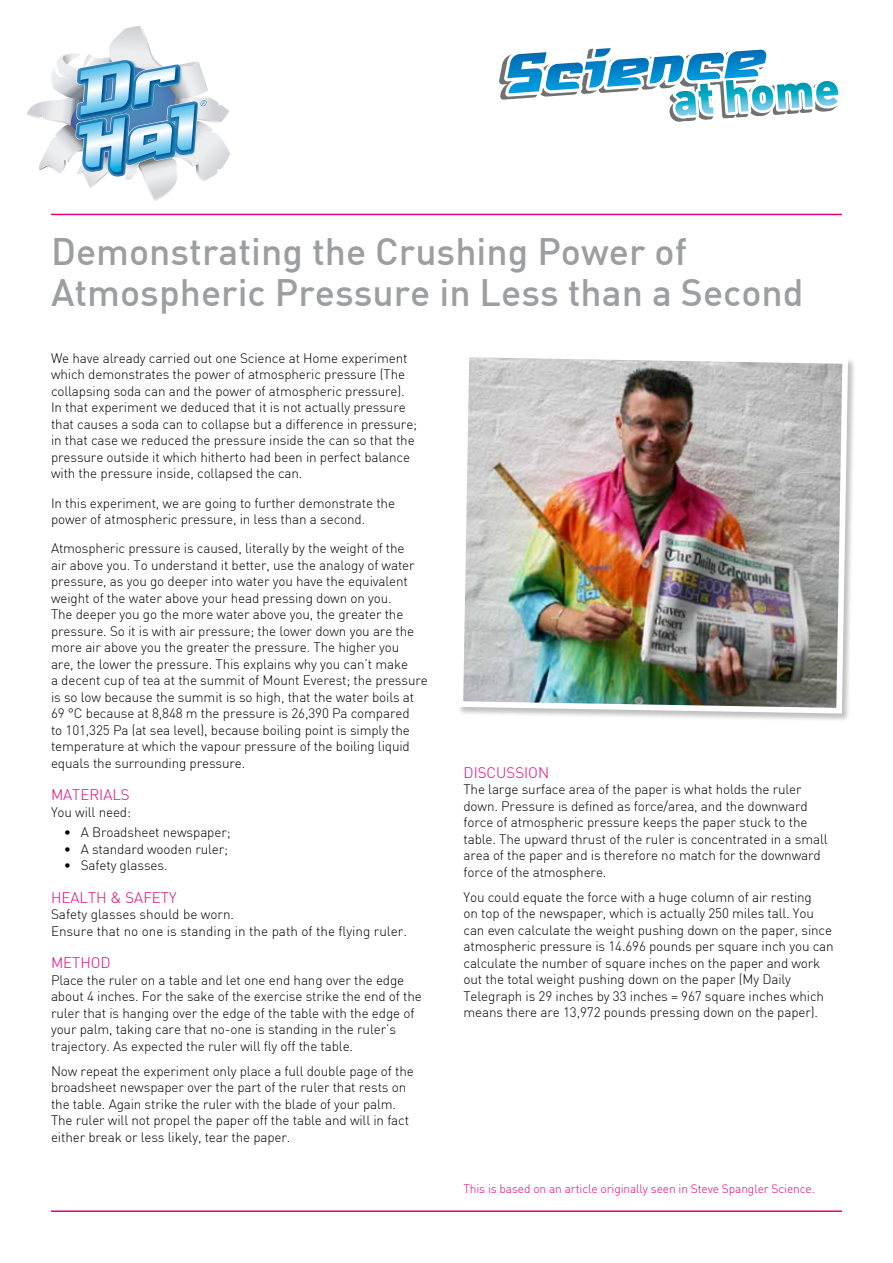
<style>
.page{position:relative;width:893px;height:1263px;background:#fff}
.page>*{position:absolute;margin:0;border:0;box-sizing:border-box;transform-origin:0 0}
.t1{font:500 37.5px/40.5px "DIN";color:#9c9e9f}
.t2{font:300 15px "DIN";color:#e2007a}
.t3{font:300 13.5px/16.5px "DIN";letter-spacing:-.01em;color:#000}
.t4{font:300 12px "DIN";letter-spacing:-.01em;color:#e2007a}
</style>
<div class="page">
<hr style="left:51px;top:214px;width:791px;height:1px;background:#e2007a">
<hr style="left:51px;top:1210px;width:791px;height:2px;background:#e2007a">
<svg style="left:499px;top:48px;width:340px;height:74px"></svg>
<svg style="left:27px;top:26px;width:203px;height:175px"></svg>
<div style="left:457px;top:351px;width:400px;height:371px;background:#000;opacity:.25"></div>
<img style="left:457px;top:351px;width:394px;height:365px">
<h1 class="t1" style="left:51px;top:230px;width:754px">Demonstrating the Crushing Power of<br>Atmospheric Pressure in Less than a Second</h1>
<p class="t3" style="left:51px;top:350px;width:368px">We have already carried out one Science at Home experiment which demonstrates the power of atmospheric pressure (The collapsing soda can and the power of atmospheric pressure).<br>In that experiment we deduced that it is not actually pressure that causes a soda can to collapse but a difference in pressure; in that case we reduced the pressure inside the can so that the pressure outside it which hitherto had been in perfect balance with the pressure inside, collapsed the can.</p>
<p class="t3" style="left:51px;top:494px;width:346px">In this experiment, we are going to further demonstrate the power of atmospheric pressure, in less than a second.</p>
<p class="t3" style="left:51px;top:540px;width:378px">Atmospheric pressure is caused, literally by the weight of the<br>air above you. To understand it better, use the analogy of water pressure, as you go deeper into water you have the equivalent weight of the water above your head pressing down on you.<br>The deeper you go the more water above you, the greater the pressure. So it is with air pressure; the lower down you are the more air above you the greater the pressure. The higher you<br>are, the lower the pressure. This explains why you can’t make<br>a decent cup of tea at the summit of Mount Everest; the pressure is so low because the summit is so high, that the water boils at 69 °C because at 8,848 m the pressure is 26,390 Pa compared<br>to 101,325 Pa (at sea level), because boiling point is simply the temperature at which the vapour pressure of the boiling liquid equals the surrounding pressure.</p>
<p class="t2" style="left:51px;top:786px;width:79px">Mate rials</p>
<p class="t3" style="left:51px;top:803px;width:82px">You will need:</p>
<p class="t3" style="left:64px;top:824px;width:168px">• A Broadsheet newspaper;</p>
<p class="t3" style="left:64px;top:841px;width:166px">• A standard wooden ruler;</p>
<p class="t3" style="left:64px;top:857px;width:105px">• Safety glasses.</p>
<p class="t2" style="left:51px;top:888px;width:110px">Health &amp; Safety</p>
<p class="t3" style="left:51px;top:906px;width:357px">Safety glasses should be worn.<br>Ensure that no one is standing in the path of the flying ruler.</p>
<p class="t2" style="left:51px;top:953px;width:22px">Meth</p>
<p class="t2" style="left:91px;top:953px;width:21px">od</p>
<p class="t3" style="left:51px;top:971px;width:372px">Place the ruler on a table and let one end hang over the edge about 4 inches. For the sake of the exercise strike the end of the ruler that is hanging over the edge of the table with the edge of your palm, taking care that no-one is standing in the ruler’s trajectory. As expected the ruler will fly off the table.</p>
<p class="t3" style="left:51px;top:1062px;width:364px">Now repeat the experiment only place a full double page of the broadsheet newspaper over the part of the ruler that rests on the table. Again strike the ruler with the blade of your palm.<br>The ruler will not propel the paper off the table and will in fact either break or less likely, tear the paper.</p>
<p class="t2" style="left:463px;top:763px;width:87px">DISCUSSION</p>
<p class="t3" style="left:463px;top:781px;width:366px">The large surface area of the paper is what holds the ruler down. Pressure is defined as force/area, and the downward force of atmospheric pressure keeps the paper stuck to the table. The upward thrust of the ruler is concentrated in a small area of the paper and is therefore no match for the downward force of the atmosphere.</p>
<p class="t3" style="left:463px;top:888px;width:372px">You could equate the force with a huge column of air resting<br>on top of the newspaper, which is actually 250 miles tall. You can even calculate the weight pushing down on the paper, since atmospheric pressure is 14.696 pounds per square inch you can calculate the number of square inches on the paper and work out the total weight pushing down on the paper (My Daily Telegraph is 29 inches by 33 inches = 967 square inches which means there are 13,972 pounds pressing down on the paper).</p>
<p class="t4" style="left:463px;top:1181px;width:353px">This is based on an article originally seen in Steve Spangler Science.</p>
</div>
